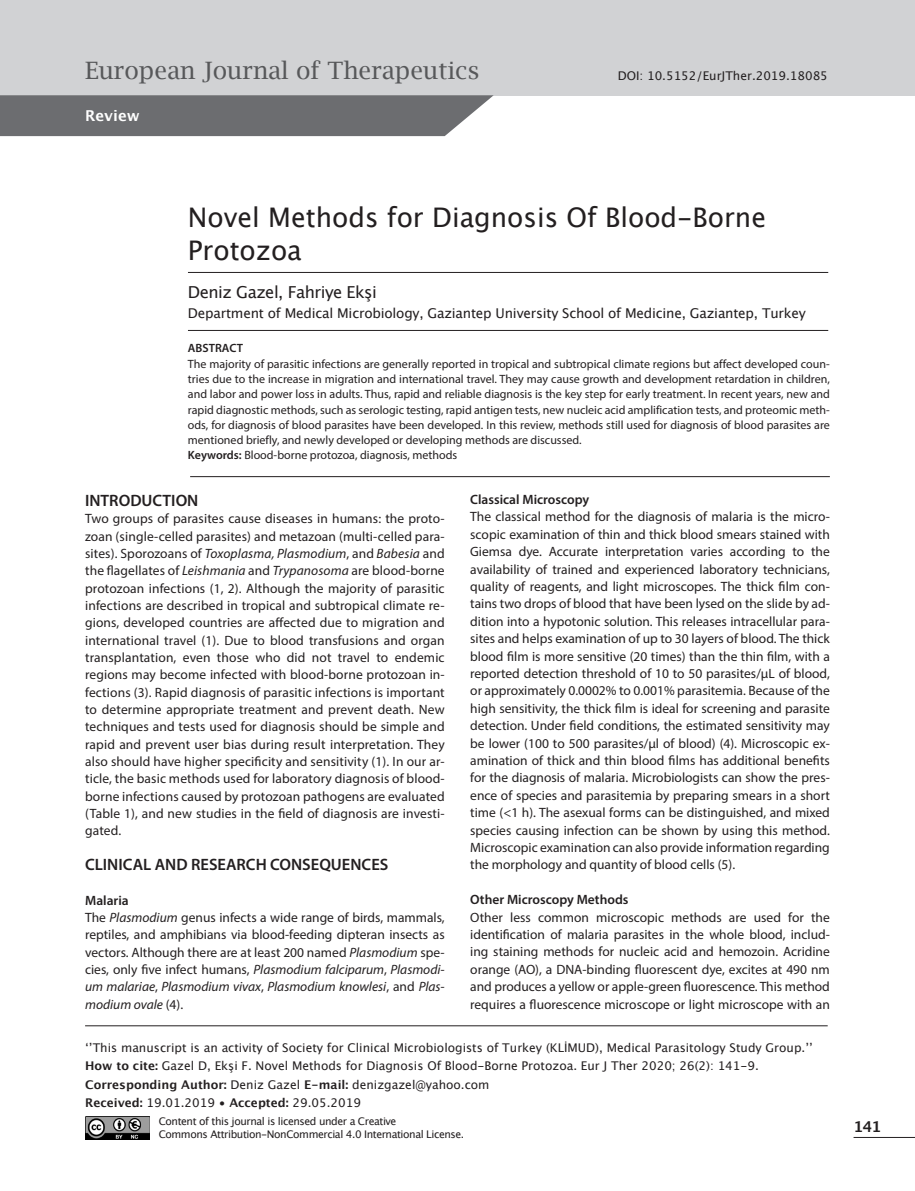
<style>
.page{position:relative;width:915px;height:1191px;background:#fff}
.page>*{position:absolute;margin:0;border:0;box-sizing:border-box;transform-origin:0 0}
.t1{font:27px/32.4px "Lucida Grande";color:#231f20}
.t2{font:24px "Lucida Bright";color:#57585a}
.t3{font:600 16.5px "Myriad Pro";color:#231f20}
.t4{font:16.5px "Lucida Grande";letter-spacing:-.03em;color:#231f20}
.t5{font:700 15px "Lucida Grande";color:#fff}
.t6{font:700 15px "Lucida Grande";color:#231f20}
.t7{font:13.5px/17.4px "Myriad Pro";color:#231f20;text-align:justify}
.t8{font:13.5px "Lucida Grande";letter-spacing:-.015em;color:#231f20}
.t9{font:600 13.5px "Myriad Pro";color:#231f20}
.t10{font:12px/15.3px "Myriad Pro";color:#231f20;text-align:justify}
.t11{font:12px "Lucida Grande";color:#231f20}
.t12{font:600 12px "Myriad Pro";color:#231f20}
.t13{font:10.5px/12.6px "Lucida Grande";letter-spacing:-.04em;color:#231f20}
.s1{font-weight:600}
.s2{font-style:italic}
.s3{font-weight:700}
</style>
<div class="page">
<div style="left:0;top:0;width:914px;height:95px;background:#d1d2d4"></div>
<hr style="left:188px;top:272px;width:640px;height:1px;background:#231f20">
<hr style="left:188px;top:330px;width:640px;height:1px;background:#231f20">
<hr style="left:85px;top:1025px;width:742px;height:1px;background:#231f20">
<svg style="left:0;top:95px;width:493px;height:41px"></svg>
<hr style="left:190px;top:476px;width:639px;height:1px;background:#231f20">
<hr style="left:853px;top:1137px;width:61px;height:1px;background:#231f20">
<img style="left:85px;top:1117px;width:65px;height:22px">
<p class="t2" style="left:85px;top:57px;width:395px">European Journal of Therapeutics</p>
<p class="t11" style="left:617px;top:68px;width:211px">DOI: 10.5152/EurJTher.2019.18085</p>
<p class="t5" style="left:85px;top:103px;width:56px">Review</p>
<p class="t1" style="left:188px;top:202px;width:579px">Novel Methods for Diagnosis Of Blood-Borne<br>Protozoa</p>
<p class="t4" style="left:188px;top:283px;width:190px">Deniz Gazel, Fahriye Ekşi</p>
<p class="t8" style="left:188px;top:305px;width:619px">Department of Medical Microbiology, Gaziantep University School of Medicine, Gaziantep, Turkey</p>
<p class="t12" style="left:188px;top:341px;width:56px">ABSTRACT</p>
<p class="t10" style="left:188px;top:356px;width:643px">The majority of parasitic infections are generally reported in tropical and subtropical climate regions but affect developed coun&shy;tries due to the increase in migration and international travel. They may cause growth and development retardation in children, and labor and power loss in adults. Thus, rapid and reliable diagnosis is the key step for early treatment. In recent years, new and rapid diagnostic methods, such as serologic testing, rapid antigen tests, new nucleic acid amplification tests, and proteomic meth&shy;ods, for diagnosis of blood parasites have been developed. In this review, methods still used for diagnosis of blood parasites are mentioned briefly, and newly developed or developing methods are discussed.</p>
<p class="t10" style="left:188px;top:447px;width:271px"><span class="s1">Keywords:</span> Blood-borne protozoa, diagnosis, methods</p>
<p class="t3" style="left:85px;top:490px;width:115px">INTRODUCTION</p>
<p class="t7" style="left:85px;top:510px;width:361px">Two groups of parasites cause diseases in humans: the proto&shy;zoan (single-celled parasites) and metazoan (multi-celled para&shy;sites). Sporozoans of <span class="s2">Toxoplasma, Plasmodium</span>, and <span class="s2">Babesia</span> and the flagellates of <span class="s2">Leishmania</span> and <span class="s2">Trypanosoma</span> are blood-borne protozoan infections (1, 2). Although the majority of parasitic infections are described in tropical and subtropical climate re&shy;gions, developed countries are affected due to migration and international travel (1). Due to blood transfusions and organ transplantation, even those who did not travel to endemic regions may become infected with blood-borne protozoan in&shy;fections (3). Rapid diagnosis of parasitic infections is important to determine appropriate treatment and prevent death. New techniques and tests used for diagnosis should be simple and rapid and prevent user bias during result interpretation. They also should have higher specificity and sensitivity (1). In our ar&shy;ticle, the basic methods used for laboratory diagnosis of blood&shy;borne infections caused by protozoan pathogens are evaluated (Table 1), and new studies in the field of diagnosis are investi&shy;gated.</p>
<p class="t3" style="left:85px;top:854px;width:305px">CLINICAL AND RESEARCH CONSEQUENCES</p>
<p class="t9" style="left:85px;top:891px;width:45px">Malaria</p>
<p class="t7" style="left:85px;top:908px;width:361px">The <span class="s2">Plasmodium</span> genus infects a wide range of birds, mammals, reptiles, and amphibians via blood-feeding dipteran insects as vectors. Although there are at least 200 named <span class="s2">Plasmodium</span> spe&shy;cies, only five infect humans, <span class="s2">Plasmodium falciparum</span>, <span class="s2">Plasmodi&shy;um malariae</span>, <span class="s2">Plasmodium vivax</span>, <span class="s2">Plasmodium knowlesi</span>, and <span class="s2">Plas&shy;modium ovale</span> (4).</p>
<p class="t9" style="left:470px;top:491px;width:120px">Classical Microscopy</p>
<p class="t7" style="left:470px;top:508px;width:361px">The classical method for the diagnosis of malaria is the micro&shy;scopic examination of thin and thick blood smears stained with Giemsa dye. Accurate interpretation varies according to the availability of trained and experienced laboratory technicians, quality of reagents, and light microscopes. The thick film con&shy;tains two drops of blood that have been lysed on the slide by ad&shy;dition into a hypotonic solution. This releases intracellular para&shy;sites and helps examination of up to 30 layers of blood. The thick blood film is more sensitive (20 times) than the thin film, with a reported detection threshold of 10 to 50 parasites/μL of blood, or approximately 0.0002% to 0.001% parasitemia. Because of the high sensitivity, the thick film is ideal for screening and parasite detection. Under field conditions, the estimated sensitivity may be lower (100 to 500 parasites/μl of blood) (4). Microscopic ex&shy;amination of thick and thin blood films has additional benefits for the diagnosis of malaria. Microbiologists can show the pres&shy;ence of species and parasitemia by preparing smears in a short time (&lt;1 h). The asexual forms can be distinguished, and mixed species causing infection can be shown by using this method.<br>Microscopic examination can also provide information regarding the morphology and quantity of blood cells (5).</p>
<p class="t9" style="left:470px;top:891px;width:160px">Other Microscopy Methods</p>
<p class="t7" style="left:470px;top:908px;width:361px">Other less common microscopic methods are used for the identification of malaria parasites in the whole blood, includ&shy;ing staining methods for nucleic acid and hemozoin. Acridine orange (AO), a DNA-binding fluorescent dye, excites at 490 nm and produces a yellow or apple-green fluorescence. This method requires a fluorescence microscope or light microscope with an</p>
<p class="t11" style="left:85px;top:1041px;width:729px">‘’This manuscript is an activity of Society for Clinical Microbiologists of Turkey (KLİMUD), Medical Parasitology Study Group.’’</p>
<p class="t11" style="left:85px;top:1059px;width:675px"><span class="s3">How to cite:</span> Gazel D, Ekşi F. Novel Methods for Diagnosis Of Blood-Borne Protozoa. Eur J Ther 2020; 26(2): 141-9.</p>
<p class="t11" style="left:85px;top:1077px;width:405px"><span class="s3">Corresponding Author:</span> Deniz Gazel <span class="s3">E-mail:</span> denizgazel@yahoo.com</p>
<p class="t11" style="left:85px;top:1096px;width:277px"><span class="s3">Received:</span> 19.01.2019 • <span class="s3">Accepted:</span> 29.05.2019</p>
<p class="t13" style="left:159px;top:1115px;width:307px">Content of this journal is licensed under a Creative<br>Commons Attribution-NonCommercial 4.0 International License.</p>
<p class="t6" style="left:853px;top:1114px;width:29px">141</p>
</div>
